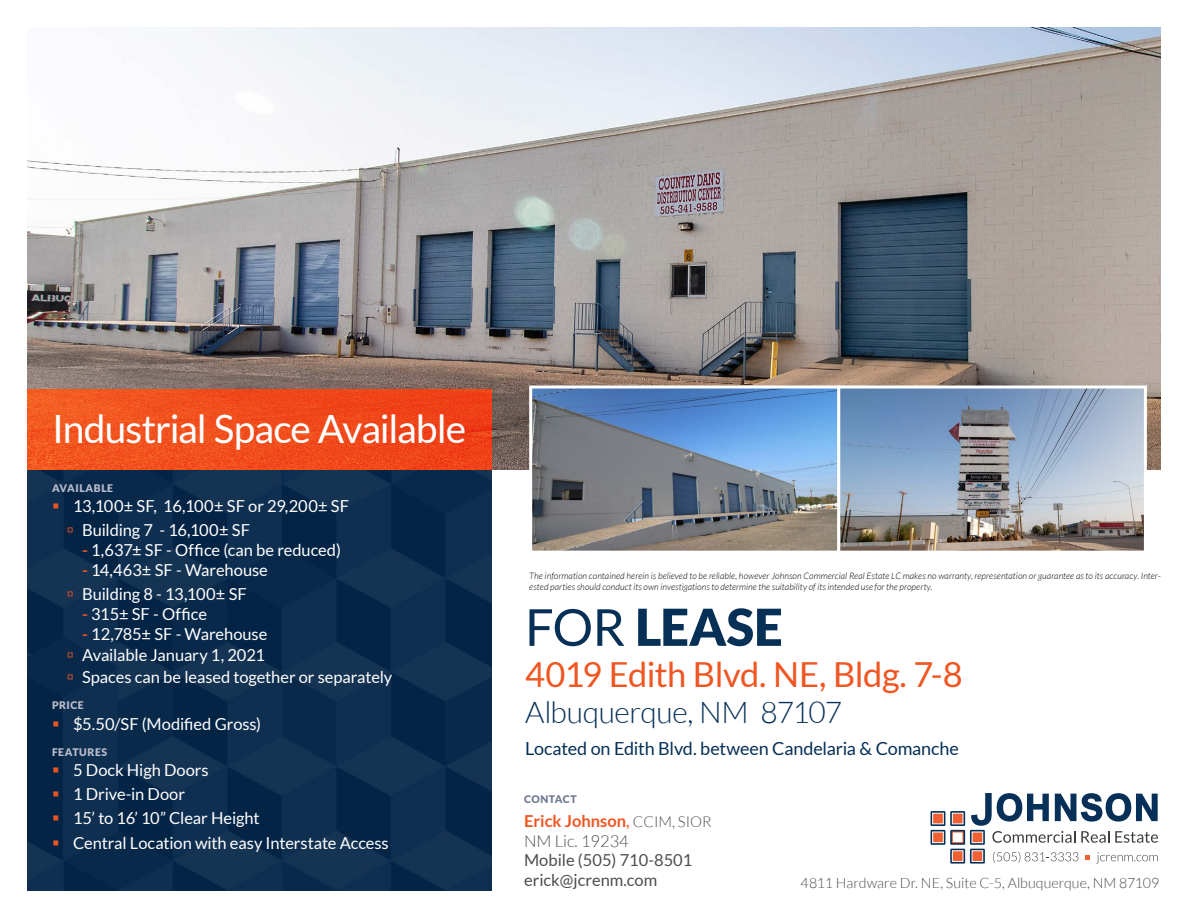
<style>
.page{position:relative;width:1188px;height:918px;background:#fff}
.page>*{position:absolute;margin:0;border:0;box-sizing:border-box;transform-origin:0 0}
.t1{font:900 51px "Lato";color:#073057}
.t2{font:39px "Lato";letter-spacing:-.025em;color:#fff}
.t3{font:34.5px "Lato";letter-spacing:-.015em;color:#f05622}
.t4{font:300 30px "Lato";letter-spacing:-.015em;color:#073057}
.t5{font:18px "Lato";letter-spacing:-.01em;color:#073057}
.t6{font:16.5px/24.3px "Lato";letter-spacing:-.005em;color:#fff}
.t7{font:16.5px/19.8px "Lato";color:#4d4d4f}
.t8{font:700 16.5px/19.8px "Lato";color:#f05622}
.t9{font:300 14.25px "Lato";color:#4d4d4f}
.t10{font:900 10.5px "Lato";letter-spacing:.05em;color:#babccb}
.t11{font:900 10.5px "Lato";letter-spacing:.04em;color:#727995}
.t12{font:italic 300 9px/10.5px "Lato";letter-spacing:.005em;color:#000}
.s1{font-weight:700;color:#f05622}
.s2{font-weight:400}
.s3{font-weight:300;font-size:15px;color:#4d4d4f}
.s4{font-weight:300;color:#4d4d4f}
</style>
<div class="page">
<div style="left:27px;top:470px;width:464px;height:421px;background:#0f2f51"></div>
<img style="left:27px;top:27px;width:1134px;height:443px">
<svg style="left:950px;top:830px;width:15px;height:15px"></svg>
<div style="left:952px;top:832px;width:11px;height:11px;background:#fff;border:1px solid #f16032"></div>
<svg style="left:970px;top:830px;width:15px;height:15px"></svg>
<svg style="left:970px;top:849px;width:15px;height:15px"></svg>
<div style="left:972px;top:851px;width:11px;height:11px;background:#f16032;border:1px solid #fff"></div>
<svg style="left:950px;top:849px;width:15px;height:15px"></svg>
<div style="left:952px;top:851px;width:11px;height:11px;background:#f16032;border:1px solid #fff"></div>
<svg style="left:950px;top:811px;width:15px;height:15px"></svg>
<div style="left:952px;top:813px;width:11px;height:11px;background:#f16032;border:1px solid #fff"></div>
<svg style="left:931px;top:830px;width:14px;height:15px"></svg>
<div style="left:932px;top:832px;width:12px;height:11px;background:#f16032;border:1px solid #fff"></div>
<svg style="left:931px;top:811px;width:14px;height:15px"></svg>
<div style="left:932px;top:813px;width:12px;height:11px;background:#f16032;border:1px solid #fff"></div>
<svg style="left:971px;top:793px;width:187px;height:50px"></svg>
<svg style="left:993px;top:852px;width:85px;height:11px"></svg>
<svg style="left:1085px;top:856px;width:5px;height:4px"></svg>
<svg style="left:1096px;top:852px;width:62px;height:12px"></svg>
<svg style="left:27px;top:389px;width:464px;height:81px;background:#f04c1c"></svg>
<img style="left:841px;top:390px;width:302px;height:160px">
<div style="left:837px;top:386px;width:310px;height:168px;border:3px solid #fff"></div>
<img style="left:533px;top:390px;width:303px;height:160px">
<div style="left:529px;top:386px;width:311px;height:168px;border:3px solid #fff"></div>
<svg style="left:68px;top:528px;width:5px;height:5px"></svg>
<svg style="left:53px;top:722px;width:5px;height:4px"></svg>
<svg style="left:53px;top:767px;width:5px;height:5px"></svg>
<svg style="left:53px;top:792px;width:5px;height:5px"></svg>
<svg style="left:53px;top:816px;width:5px;height:5px"></svg>
<svg style="left:53px;top:840px;width:5px;height:5px"></svg>
<h2 class="t2" style="left:52px;top:407px;width:416px">Industrial Space Available</h2>
<p class="t10" style="left:52px;top:482px;width:63px">AVAILABLE</p>
<p class="t6" style="left:82px;top:494px;width:269px;text-indent:-9px">13,100± SF, 16,100± SF or 29,200± SF<br>Building 7 - 16,100± SF</p>
<p class="t6" style="left:82px;top:538px;width:260px"><span class="s1">-</span> 1,637± SF - Office (can be reduced)</p>
<p class="t6" style="left:82px;top:558px;width:187px"><span class="s1">-</span> 14,463± SF - Warehouse<br>Building 8 - 13,100± SF</p>
<p class="t6" style="left:82px;top:602px;width:127px"><span class="s1">-</span> 315± SF - Office</p>
<p class="t6" style="left:82px;top:623px;width:312px;line-height:21.3px"><span class="s1">-</span> 12,785± SF - Warehouse<br>Available January 1, 2021<br>Spaces can be leased together or separately</p>
<p class="t10" style="left:52px;top:699px;width:33px">PRICE</p>
<p class="t6" style="left:73px;top:712px;width:190px">$5.50/SF (Modified Gross)</p>
<p class="t10" style="left:52px;top:746px;width:57px">FEATURES</p>
<p class="t6" style="left:73px;top:758px;width:317px">5 Dock High Doors<br>1 Drive-in Door<br>15’ to 16’ 10” Clear Height<br>Central Location with easy Interstate Access</p>
<p class="t12" style="left:529px;top:571px;width:633px">The information contained herein is believed to be reliable, however Johnson Commercial Real Estate LC makes no warranty, representation or guarantee as to its accuracy. Inter&shy;ested parties should conduct its own investigations to determine the suitability of its intended use for the property.</p>
<h1 class="t1" style="left:525px;top:597px;width:259px"><span class="s2">FOR</span> LEASE</h1>
<h3 class="t3" style="left:525px;top:656px;width:439px">4019 Edith Blvd. NE, Bldg. 7-8</h3>
<h3 class="t4" style="left:525px;top:696px;width:319px">Albuquerque, NM 87107</h3>
<p class="t5" style="left:525px;top:739px;width:435px">Located on Edith Blvd. between Candelaria &amp; Comanche</p>
<p class="t11" style="left:524px;top:793px;width:54px">CONTACT</p>
<p class="t8" style="left:524px;top:811px;width:189px">Erick Johnson<span class="s2">,</span> <span class="s3">CCIM, SIOR<br></span><span class="s4">NM Lic. 19234</span></p>
<p class="t7" style="left:524px;top:851px;width:170px">Mobile (505) 710-8501 erick@jcrenm.com</p>
<p class="t9" style="left:800px;top:875px;width:361px">4811 Hardware Dr. NE, Suite C-5, Albuquerque, NM 87109</p>
</div>
